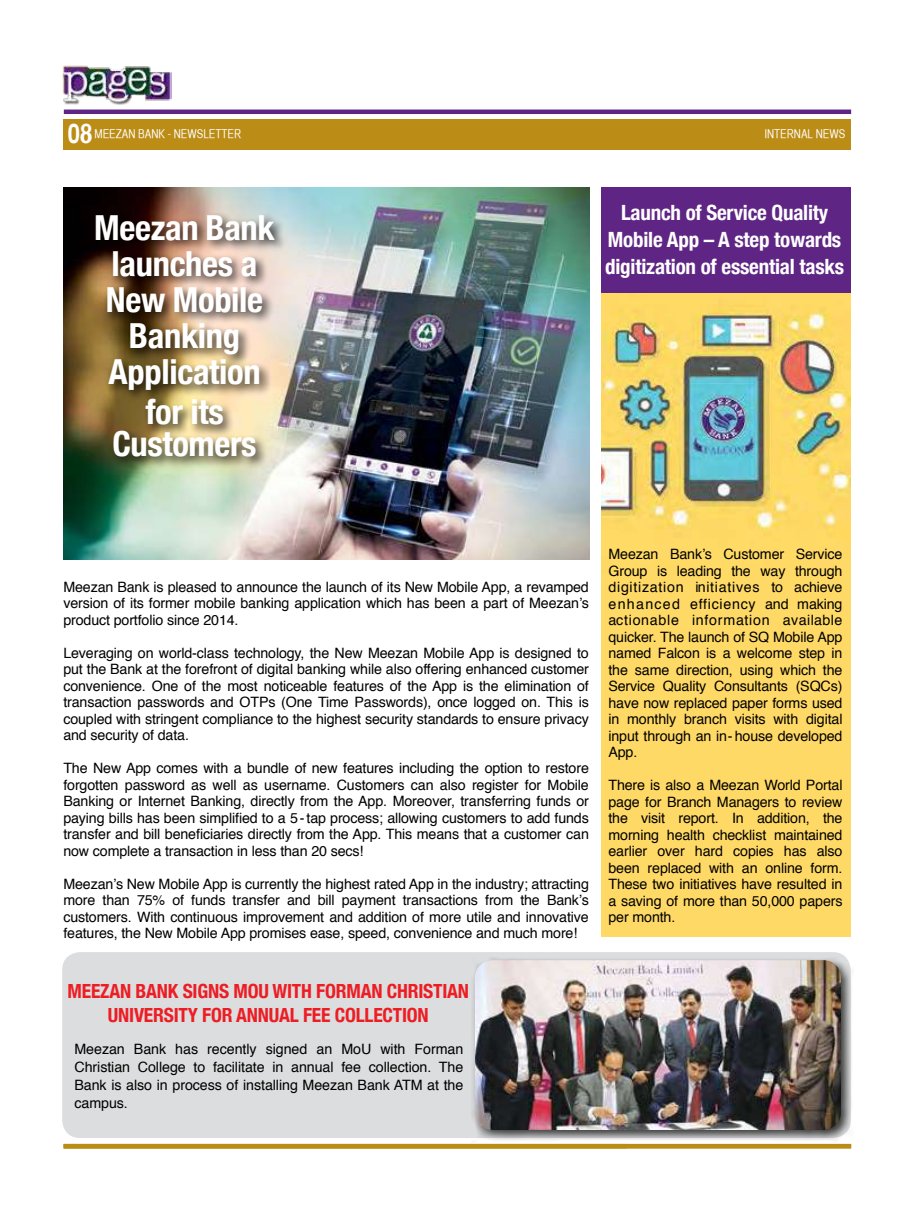
<style>
.page{position:relative;width:915px;height:1212px;background:#fff}
.page>*{position:absolute;margin:0;border:0;box-sizing:border-box;transform-origin:0 0}
.t1{font:700 condensed 34.5px/36px "Helvetica Neue";letter-spacing:-.01em;color:#fff;text-align:center}
.t2{font:27px "Helvetica CY Bold";color:#fff}
.t3{font:700 condensed 21px/27px "Helvetica Neue";letter-spacing:-.01em;color:#fff;text-align:center}
.t4{font:700 condensed 19.5px "Helvetica Neue";letter-spacing:-.01em;color:#ed1d24}
.t5{font:14.25px/16.5px "Helvetica";letter-spacing:-.01em;color:#000;text-align:justify}
.t6{font:12px "Helvetica CY Plain";color:#fff}
</style>
<div class="page">
<hr style="left:64px;top:110px;width:786px;height:4px;background:#5f2584">
<img style="left:62px;top:65px;width:110px;height:40px">
<div style="left:64px;top:119px;width:786px;height:30px;background:#bc8d16"></div>
<hr style="left:64px;top:1144px;width:786px;height:4px;background:#bc8d16">
<img style="left:601px;top:293px;width:249px;height:644px">
<img style="left:63px;top:188px;width:525px;height:372px">
<div style="left:93px;top:212px;width:194px;height:257px;background:#000;opacity:.75"></div>
<div style="left:62px;top:952px;width:788px;height:186px;background:#dcddde;border-radius:18px"></div>
<div style="left:601px;top:187px;width:249px;height:106px;background:#5f2584"></div>
<div style="left:471px;top:957px;width:382px;height:185px;background:#000;opacity:.75"></div>
<img style="left:475px;top:960px;width:365px;height:170px">
<h2 class="t2" style="left:68px;top:117px;width:26px">08</h2>
<p class="t6" style="left:94px;top:127px;width:148px">MEEZAN BANK - NEWSLETTER</p>
<p class="t6" style="left:764px;top:127px;width:82px">INTERNAL NEWS</p>
<h1 class="t1" style="left:94px;top:207px;width:182px">Meezan Bank launches a<br>New Mobile<br>Banking<br>Application</h1>
<h1 class="t1" style="left:112px;top:394px;width:146px;line-height:31.5px">for its<br>Customers</h1>
<h3 class="t3" style="left:605px;top:198px;width:240px">Launch of Service Quality<br>Mobile App – A step towards digitization of essential tasks</h3>
<p class="t5" style="left:63px;top:579px;width:527px">Meezan Bank is pleased to announce the launch of its New Mobile App, a revamped version of its former mobile banking application which has been a part of Meezan’s product portfolio since 2014.</p>
<p class="t5" style="left:63px;top:645px;width:527px">Leveraging on world-class technology, the New Meezan Mobile App is designed to put the Bank at the forefront of digital banking while also offering enhanced customer convenience. One of the most noticeable features of the App is the elimination of transaction passwords and OTPs (One Time Passwords), once logged on. This is coupled with stringent compliance to the highest security standards to ensure privacy and security of data.</p>
<p class="t5" style="left:63px;top:760px;width:527px">The New App comes with a bundle of new features including the option to restore forgotten password as well as username. Customers can also register for Mobile Banking or Internet Banking, directly from the App. Moreover, transferring funds or paying bills has been simplified to a 5 - tap process; allowing customers to add funds transfer and bill beneficiaries directly from the App. This means that a customer can now complete a transaction in less than 20 secs!</p>
<p class="t5" style="left:63px;top:876px;width:527px">Meezan’s New Mobile App is currently the highest rated App in the industry; attracting more than 75% of funds transfer and bill payment transactions from the Bank’s customers. With continuous improvement and addition of more utile and innovative features, the New Mobile App promises ease, speed, convenience and much more!</p>
<h3 class="t4" style="left:68px;top:975px;width:270px">Meezan Bank signs MoU with Forman</h3>
<h3 class="t4" style="left:387px;top:975px;width:31px">Christian</h3>
<h3 class="t4" style="left:108px;top:999px;width:20px">Universit</h3>
<h3 class="t4" style="left:188px;top:999px;width:71px">y for Annual</h3>
<h3 class="t4" style="left:303px;top:999px;width:53px">Fee Collection</h3>
<p class="t5" style="left:74px;top:1040px;width:390px;line-height:18px">Meezan Bank has recently signed an MoU with Forman Christian College to facilitate in annual fee collection. The Bank is also in process of installing Meezan Bank ATM at the campus.</p>
<p class="t5" style="left:608px;top:546px;width:235px">Meezan Bank’s Customer Service Group is leading the way through digitization initiatives to achieve enhanced efficiency and making actionable information available quicker. The launch of SQ Mobile App named Falcon is a welcome step in the same direction, using which the Service Quality Consultants (SQCs) have now replaced paper forms used in monthly branch visits with digital input through an in- house developed App.</p>
<p class="t5" style="left:608px;top:777px;width:235px">There is also a Meezan World Portal page for Branch Managers to review the visit report. In addition, the morning health checklist maintained earlier over hard copies has also been replaced with an online form.<br>These two initiatives have resulted in a saving of more than 50,000 papers per month.</p>
</div>
